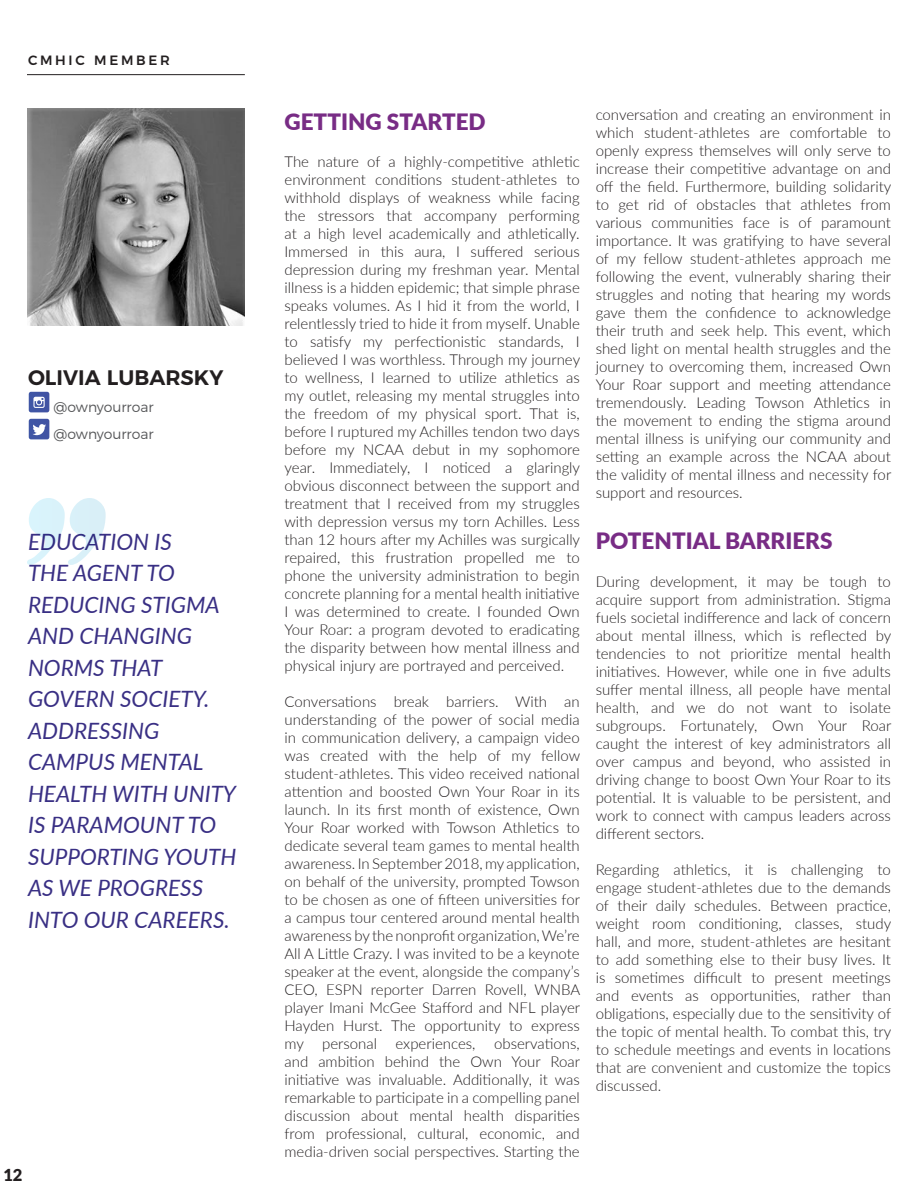
<style>
.page{position:relative;width:918px;height:1188px;background:#fff}
.page>*{position:absolute;margin:0;border:0;box-sizing:border-box;transform-origin:0 0}
.Quotes{font:italic 22.5px/31.5px "Lato";color:#392f84}
.Quotes-2{font:900 22.5px "Lato";color:#782c85}
.t1{font:600 21px "Montserrat";color:#231f20}
.t2{font:900 16.5px "Lato";color:#231f20}
.t3{font:300 15px/18px "Lato";color:#231f20;text-align:justify}
.t4{font:300 13.95px "Montserrat";color:#57585a}
.Section_Header_-_Cen{font:500 13.5px "Montserrat";letter-spacing:.2em;color:#231f20}
.s1{font-family:"Social Shapes";font-weight:400;font-size:30px;color:#fff}
</style>
<div class="page">
<img style="left:27px;top:108px;width:218px;height:217px">
<svg style="left:27px;top:498px;width:79px;height:67px"></svg>
<hr style="left:27px;top:74px;width:218px;height:1px;background:#231f20">
<p class="Section_Header_-_Cen" style="left:28px;top:50px;width:143px">CMHIC MEMBER</p>
<p class="t1" style="left:28px;top:361px;width:197px">OLIVIA LUBARSKY</p>
<p class="t4" style="left:28px;top:397px;width:127px"><span class="s1">P</span> @ownyourroar</p>
<p class="t4" style="left:28px;top:424px;width:127px"><span class="s1">N</span> @ownyourroar</p>
<p class="Quotes" style="left:28px;top:525px;width:210px">EDUCATION IS<br>THE AGENT TO<br>REDUCING STIGMA<br>AND CHANGING<br>NORMS THAT<br>GOVERN SOCIETY.<br>ADDRESSING<br>CAMPUS MENTAL<br>HEALTH WITH UNITY<br>IS PARAMOUNT TO<br>SUPPORTING YOUTH<br>AS WE PROGRESS<br>INTO OUR CAREERS.</p>
<p class="t2" style="left:3px;top:1163px;width:21px">12</p>
<p class="Quotes-2" style="left:285px;top:105px;width:203px">GETTING STARTED</p>
<p class="t3" style="left:285px;top:152px;width:297px">The nature of a highly-competitive athletic environment conditions student-athletes to withhold displays of weakness while facing the stressors that accompany performing at a high level academically and athletically.<br>Immersed in this aura, I suffered serious depression during my freshman year. Mental illness is a hidden epidemic; that simple phrase speaks volumes. As I hid it from the world, I relentlessly tried to hide it from myself. Unable to satisfy my perfectionistic standards, I believed I was worthless. Through my journey to wellness, I learned to utilize athletics as my outlet, releasing my mental struggles into the freedom of my physical sport. That is, before I ruptured my Achilles tendon two days before my NCAA debut in my sophomore year. Immediately, I noticed a glaringly obvious disconnect between the support and treatment that I received from my struggles with depression versus my torn Achilles. Less than 12 hours after my Achilles was surgically repaired, this frustration propelled me to phone the university administration to begin concrete planning for a mental health initiative I was determined to create. I founded Own Your Roar: a program devoted to eradicating the disparity between how mental illness and physical injury are portrayed and perceived.</p>
<p class="t3" style="left:285px;top:692px;width:297px">Conversations break barriers. With an understanding of the power of social media in communication delivery, a campaign video was created with the help of my fellow student-athletes. This video received national attention and boosted Own Your Roar in its launch. In its first month of existence, Own Your Roar worked with Towson Athletics to dedicate several team games to mental health awareness. In September 2018, my application, on behalf of the university, prompted Towson to be chosen as one of fifteen universities for a campus tour centered around mental health awareness by the nonprofit organization, We’re All A Little Crazy. I was invited to be a keynote speaker at the event, alongside the company’s CEO, ESPN reporter Darren Rovell, WNBA player Imani McGee Stafford and NFL player Hayden Hurst. The opportunity to express my personal experiences, observations, and ambition behind the Own Your Roar initiative was invaluable. Additionally, it was remarkable to participate in a compelling panel discussion about mental health disparities from professional, cultural, economic, and media-driven social perspectives. Starting the</p>
<p class="t3" style="left:596px;top:105px;width:297px">conversation and creating an environment in which student-athletes are comfortable to openly express themselves will only serve to increase their competitive advantage on and off the field. Furthermore, building solidarity to get rid of obstacles that athletes from various communities face is of paramount importance. It was gratifying to have several of my fellow student-athletes approach me following the event, vulnerably sharing their struggles and noting that hearing my words gave them the confidence to acknowledge their truth and seek help. This event, which shed light on mental health struggles and the journey to overcoming them, increased Own Your Roar support and meeting attendance tremendously. Leading Towson Athletics in the movement to ending the stigma around mental illness is unifying our community and setting an example across the NCAA about the validity of mental illness and necessity for support and resources.</p>
<p class="Quotes-2" style="left:596px;top:524px;width:238px">POTENTIAL BARRIERS</p>
<p class="t3" style="left:596px;top:572px;width:297px">During development, it may be tough to acquire support from administration. Stigma fuels societal indifference and lack of concern about mental illness, which is reflected by tendencies to not prioritize mental health initiatives. However, while one in five adults suffer mental illness, all people have mental health, and we do not want to isolate subgroups. Fortunately, Own Your Roar caught the interest of key administrators all over campus and beyond, who assisted in driving change to boost Own Your Roar to its potential. It is valuable to be persistent, and work to connect with campus leaders across different sectors.</p>
<p class="t3" style="left:596px;top:860px;width:297px">Regarding athletics, it is challenging to engage student-athletes due to the demands of their daily schedules. Between practice, weight room conditioning, classes, study hall, and more, student-athletes are hesitant to add something else to their busy lives. It is sometimes difficult to present meetings and events as opportunities, rather than obligations, especially due to the sensitivity of the topic of mental health. To combat this, try to schedule meetings and events in locations that are convenient and customize the topics discussed.</p>
</div>
